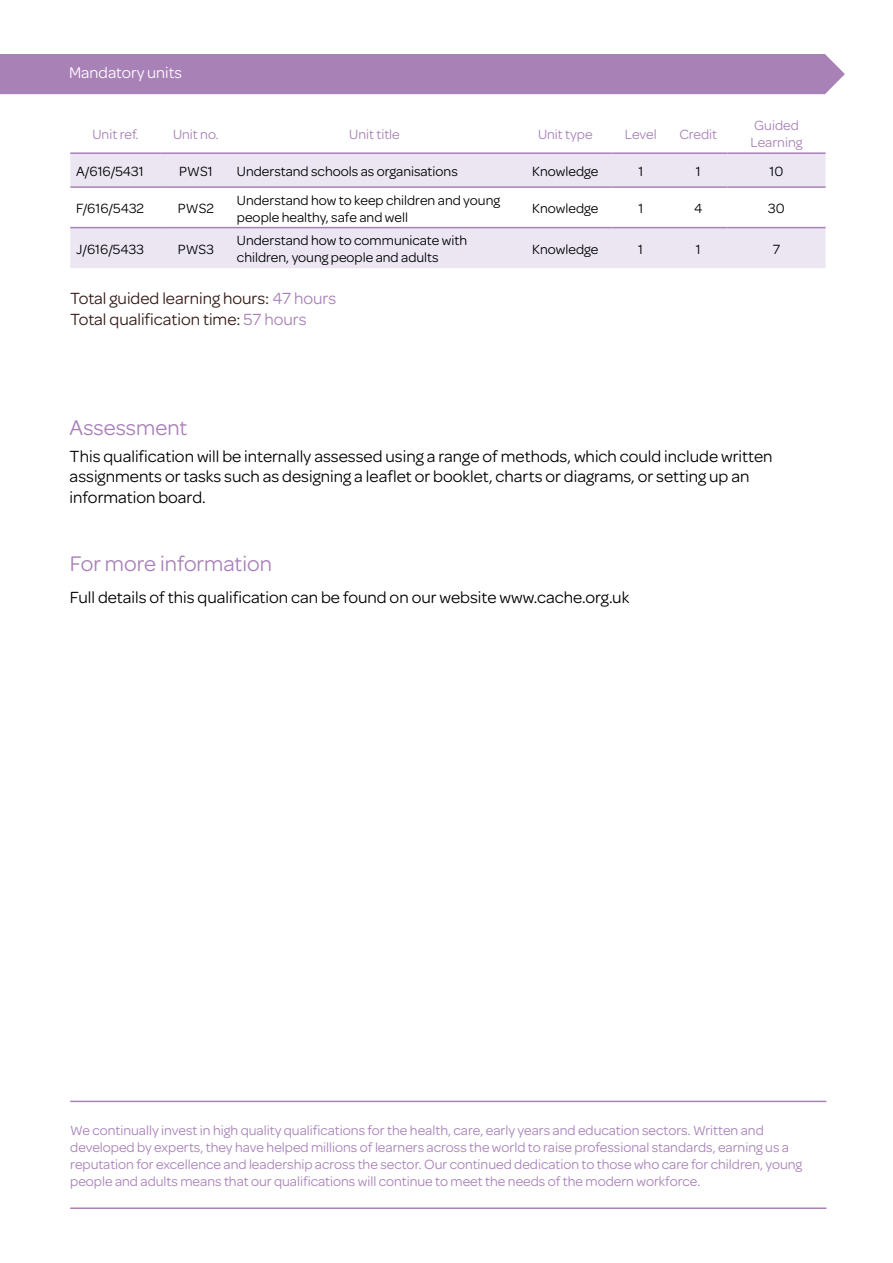
<style>
.page{position:relative;width:893px;height:1263px;background:#fff}
.page>*{position:absolute;margin:0;border:0;box-sizing:border-box;transform-origin:0 0}
.t1{font:22.5px "Omnes Pro";color:#a881b7}
.t2{font:17.25px/20.7px "Omnes Pro";color:#000}
.t3{font:17.25px/20.7px "Omnes Pro";color:#331a15}
.t4{font:16.5px "Omnes Pro";color:#fff}
.t5{font:14.25px/17.1px "Omnes Pro";color:#a781b7}
.t6{font:14.25px/17.1px "Omnes Pro";color:#000}
.t7{font:14.25px/17.1px "Omnes Pro";color:#a881b7}
.t8{font:14.25px "Omnes Pro";color:#000}
.s1{color:#a881b7}
</style>
<div class="page">
<div style="left:0;top:54px;width:845px;height:40px;background:#a881b7"></div>
<div style="left:69px;top:65px;width:747px;height:26px;background:#a881b7"></div>
<hr style="left:70px;top:1207px;width:756px;height:2px;background:#a781b7">
<hr style="left:70px;top:1101px;width:756px;height:1px;background:#a781b7">
<svg style="left:70px;top:154px;width:756px;height:114px;fill:#ece6f3"></svg>
<hr style="left:70px;top:152px;width:91px;height:2px;background:#a881b7">
<hr style="left:161px;top:152px;width:70px;height:2px;background:#a881b7">
<hr style="left:231px;top:152px;width:287px;height:2px;background:#a881b7">
<hr style="left:518px;top:152px;width:95px;height:2px;background:#a881b7">
<hr style="left:613px;top:152px;width:56px;height:2px;background:#a881b7">
<hr style="left:669px;top:152px;width:58px;height:2px;background:#a881b7">
<hr style="left:727px;top:152px;width:99px;height:2px;background:#a881b7">
<hr style="left:70px;top:186px;width:91px;height:2px;background:#a881b7">
<hr style="left:161px;top:186px;width:70px;height:2px;background:#a881b7">
<hr style="left:231px;top:186px;width:287px;height:2px;background:#a881b7">
<hr style="left:518px;top:186px;width:95px;height:2px;background:#a881b7">
<hr style="left:613px;top:186px;width:56px;height:2px;background:#a881b7">
<hr style="left:669px;top:186px;width:58px;height:2px;background:#a881b7">
<hr style="left:727px;top:186px;width:99px;height:2px;background:#a881b7">
<hr style="left:70px;top:227px;width:91px;height:1px;background:#a881b7">
<hr style="left:161px;top:227px;width:70px;height:1px;background:#a881b7">
<hr style="left:231px;top:227px;width:287px;height:1px;background:#a881b7">
<hr style="left:518px;top:227px;width:95px;height:1px;background:#a881b7">
<hr style="left:613px;top:227px;width:56px;height:1px;background:#a881b7">
<hr style="left:669px;top:227px;width:58px;height:1px;background:#a881b7">
<hr style="left:727px;top:227px;width:99px;height:1px;background:#a881b7">
<p class="t4" style="left:69px;top:62px;width:114px">Mandatory units</p>
<p class="t7" style="left:93px;top:125px;width:48px">Unit ref.</p>
<p class="t7" style="left:173px;top:125px;width:47px">Unit no.</p>
<p class="t7" style="left:349px;top:125px;width:52px">Unit title</p>
<p class="t7" style="left:538px;top:125px;width:56px">Unit type</p>
<p class="t7" style="left:625px;top:125px;width:33px">Level</p>
<p class="t7" style="left:679px;top:125px;width:39px">Credit</p>
<p class="t7" style="left:750px;top:116px;width:53px">Guided<br>Learning</p>
<p class="t8" style="left:76px;top:161px;width:69px">A/616/5431</p>
<p class="t8" style="left:179px;top:161px;width:35px">PWS1</p>
<p class="t6" style="left:237px;top:162px;width:222px">Understand schools as organisations</p>
<p class="t6" style="left:532px;top:162px;width:68px">Knowledge</p>
<p class="t8" style="left:638px;top:161px;width:6px">1</p>
<p class="t8" style="left:696px;top:161px;width:6px">1</p>
<p class="t8" style="left:769px;top:161px;width:15px">10</p>
<p class="t8" style="left:76px;top:199px;width:69px">F/616/5432</p>
<p class="t8" style="left:178px;top:199px;width:37px">PWS2</p>
<p class="t6" style="left:237px;top:190px;width:265px">Understand how to keep children and young people healthy, safe and well</p>
<p class="t6" style="left:532px;top:199px;width:68px">Knowledge</p>
<p class="t8" style="left:638px;top:199px;width:6px">1</p>
<p class="t8" style="left:694px;top:199px;width:10px">4</p>
<p class="t8" style="left:768px;top:199px;width:18px">30</p>
<p class="t6" style="left:76px;top:239px;width:69px">J/616/5433</p>
<p class="t6" style="left:178px;top:239px;width:38px">PWS3</p>
<p class="t6" style="left:237px;top:231px;width:232px">Understand how to communicate with children, young people and adults</p>
<p class="t6" style="left:532px;top:239px;width:68px">Knowledge</p>
<p class="t6" style="left:638px;top:239px;width:6px">1</p>
<p class="t6" style="left:696px;top:239px;width:6px">1</p>
<p class="t6" style="left:773px;top:239px;width:9px">7</p>
<p class="t3" style="left:70px;top:287px;width:267px">Total guided learning hours: <span class="s1">47 hours<br></span>Total qualification time: <span class="s1">57 hours</span></p>
<h1 class="t1" style="left:70px;top:412px;width:119px">Assessment</h1>
<p class="t2" style="left:70px;top:445px;width:704px">This qualification will be internally assessed using a range of methods, which could include written assignments or tasks such as designing a leaflet or booklet, charts or diagrams, or setting up an information board.</p>
<h1 class="t1" style="left:70px;top:549px;width:204px">For more information</h1>
<p class="t2" style="left:70px;top:586px;width:561px">Full details of this qualification can be found on our website www.cache.org.uk</p>
<p class="t5" style="left:70px;top:1121px;width:734px">We continually invest in high quality qualifications for the health, care, early years and education sectors. Written and developed by experts, they have helped millions of learners across the world to raise professional standards, earning us a reputation for excellence and leadership across the sector. Our continued dedication to those who care for children, young people and adults means that our qualifications will continue to meet the needs of the modern workforce.</p>
</div>
